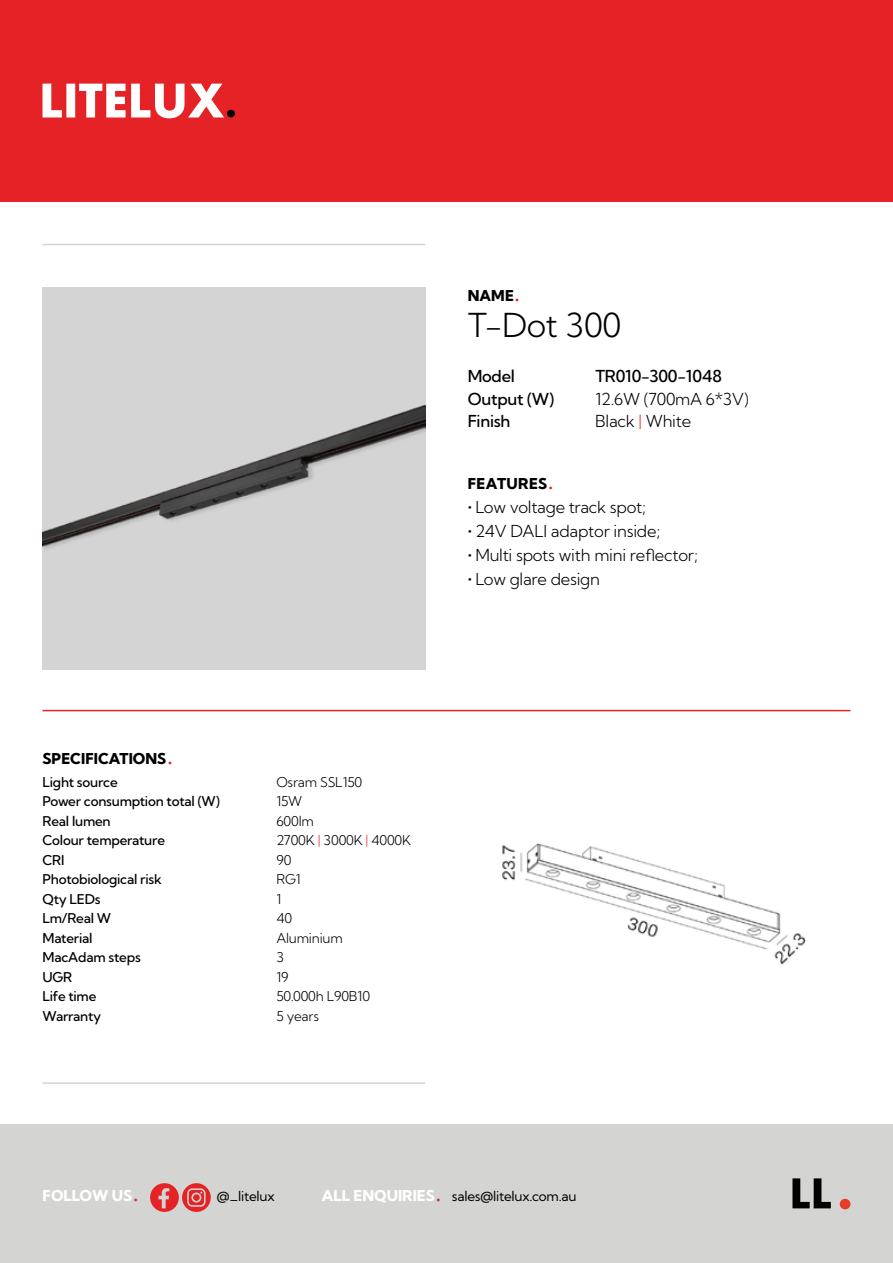
<style>
.page{position:relative;width:893px;height:1263px;background:#fff}
.page>*{position:absolute;margin:0;border:0;box-sizing:border-box;transform-origin:0 0}
.t1{font:33px "Kumbh Sans";letter-spacing:-.015em;color:#000}
.t2{font:16.5px "Kumbh Sans";letter-spacing:-.015em;color:#000}
.t3{font:15px "Kumbh Sans";color:#fff}
.t4{font:15px "Kumbh Sans";color:#000}
.t5{font:15px "Kumbh Sans";letter-spacing:.025em;color:#000}
.t6{font:13.5px "Kumbh Sans";letter-spacing:-.015em;color:#000}
.s1{font-size:33px;color:#e52326}
.s2{color:#e52326}
</style>
<div class="page">
<div style="left:0;top:0;width:893px;height:202px;background:#e52326"></div>
<svg style="left:43px;top:84px;width:192px;height:34px"></svg>
<div style="left:0;top:1125px;width:893px;height:138px;background:#d4d4d3"></div>
<svg style="left:840px;top:1199px;width:10px;height:10px"></svg>
<svg style="left:792px;top:1178px;width:39px;height:30px"></svg>
<svg style="left:150px;top:1183px;width:61px;height:29px"></svg>
<hr style="left:43px;top:244px;width:382px;height:1px;background:#d4d4d4">
<hr style="left:43px;top:1082px;width:382px;height:2px;background:#d4d4d4">
<hr style="left:43px;top:710px;width:807px;height:1px;background:#e52326">
<img style="left:502px;top:843px;width:304px;height:122px">
<img style="left:43px;top:287px;width:382px;height:383px">
<p class="t4" style="left:468px;top:286px;width:55px">NAME<span class="s1">.</span></p>
<h1 class="t1" style="left:468px;top:304px;width:155px">T-Dot 300</h1>
<p class="t2" style="left:468px;top:366px;width:49px">Model</p>
<p class="t2" style="left:595px;top:366px;width:128px">TR010-300-1048</p>
<p class="t2" style="left:468px;top:388px;width:88px">Output (W)</p>
<p class="t2" style="left:595px;top:388px;width:155px">12.6W (700mA 6*3V)</p>
<p class="t2" style="left:468px;top:411px;width:44px">Finish</p>
<p class="t2" style="left:595px;top:411px;width:97px">Black <span class="s2">|</span> White</p>
<p class="t5" style="left:468px;top:474px;width:88px">FEATURES<span class="s1">.</span></p>
<p class="t2" style="left:468px;top:496px;width:180px">• Low voltage track spot;</p>
<p class="t2" style="left:468px;top:520px;width:194px">• 24V DALI adaptor inside;</p>
<p class="t2" style="left:468px;top:544px;width:231px">• Multi spots with mini reflector;</p>
<p class="t2" style="left:468px;top:568px;width:134px">• Low glare design</p>
<p class="t4" style="left:43px;top:749px;width:133px">SPECIFICATIONS<span class="s1">.</span></p>
<p class="t6" style="left:43px;top:773px;width:77px">Light source</p>
<p class="t6" style="left:276px;top:773px;width:87px">Osram SSL150</p>
<p class="t6" style="left:43px;top:793px;width:179px">Power consumption total (W)</p>
<p class="t6" style="left:276px;top:793px;width:27px">15W</p>
<p class="t6" style="left:43px;top:812px;width:70px">Real lumen</p>
<p class="t6" style="left:276px;top:812px;width:39px">600lm</p>
<p class="t6" style="left:43px;top:832px;width:124px">Colour temperature</p>
<p class="t6" style="left:276px;top:832px;width:136px">2700K <span class="s2">|</span> 3000K <span class="s2">|</span> 4000K</p>
<p class="t6" style="left:43px;top:851px;width:23px">CRI</p>
<p class="t6" style="left:276px;top:851px;width:16px">90</p>
<p class="t6" style="left:43px;top:871px;width:121px">Photobiological risk</p>
<p class="t6" style="left:276px;top:871px;width:26px">RG1</p>
<p class="t6" style="left:43px;top:890px;width:60px">Qty LEDs</p>
<p class="t6" style="left:276px;top:890px;width:6px">1</p>
<p class="t6" style="left:43px;top:910px;width:70px">Lm/Real W</p>
<p class="t6" style="left:276px;top:910px;width:17px">40</p>
<p class="t6" style="left:43px;top:929px;width:52px">Material</p>
<p class="t6" style="left:276px;top:929px;width:68px">Aluminium</p>
<p class="t6" style="left:43px;top:949px;width:100px">MacAdam steps</p>
<p class="t6" style="left:276px;top:949px;width:9px">3</p>
<p class="t6" style="left:43px;top:968px;width:31px">UGR</p>
<p class="t6" style="left:276px;top:968px;width:14px">19</p>
<p class="t6" style="left:43px;top:988px;width:55px">Life time</p>
<p class="t6" style="left:276px;top:988px;width:95px">50.000h L90B10</p>
<p class="t6" style="left:43px;top:1007px;width:60px">Warranty</p>
<p class="t6" style="left:276px;top:1007px;width:44px">5 years</p>
<p class="t3" style="left:43px;top:1187px;width:98px">FOLLOW US<span class="s1">.</span></p>
<p class="t6" style="left:217px;top:1188px;width:59px">@_litelux</p>
<p class="t3" style="left:322px;top:1187px;width:122px">ALL ENQUIRIES<span class="s1">.</span></p>
<p class="t6" style="left:452px;top:1188px;width:126px">sales@litelux.com.au</p>
</div>
